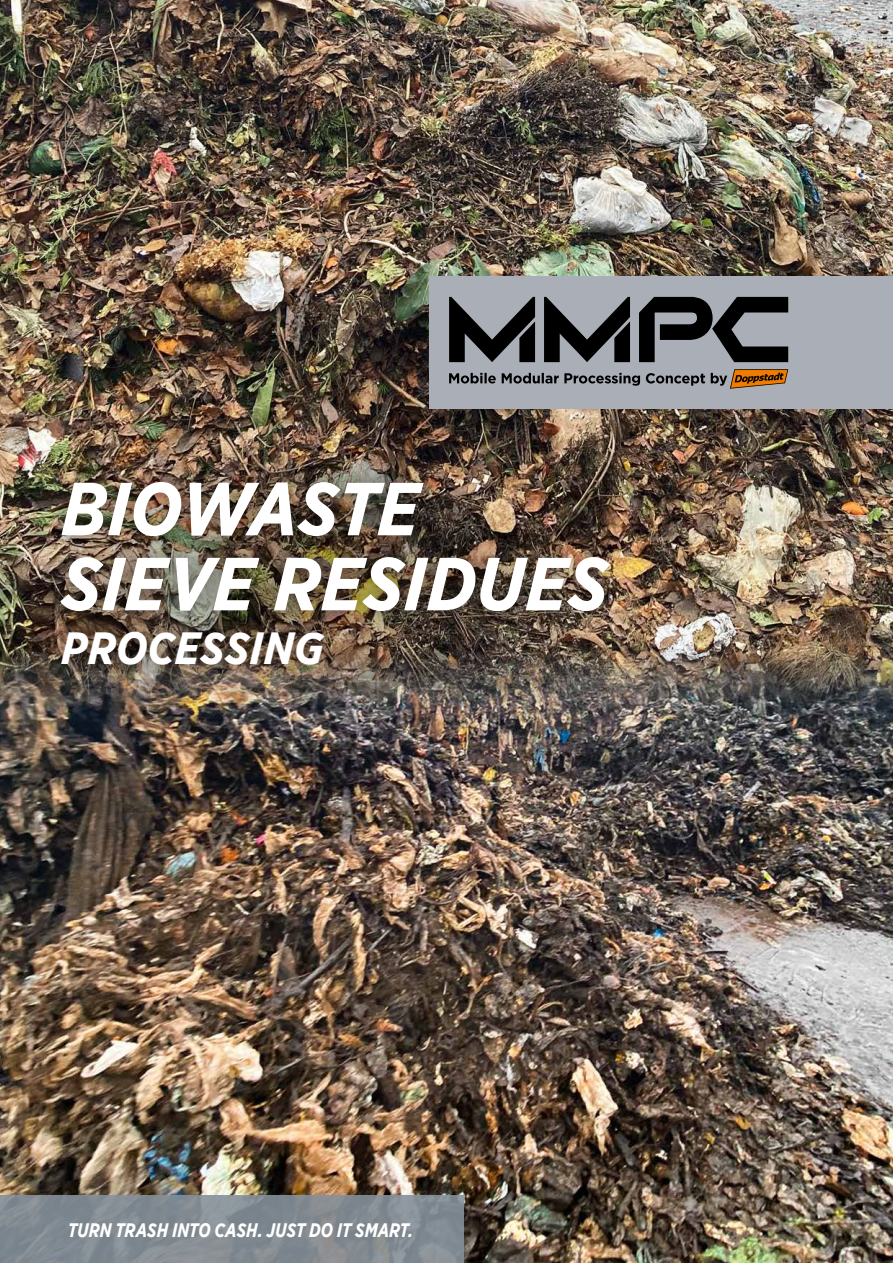
<style>
.page{position:relative;width:893px;height:1263px;background:#fff}
.page>*{position:absolute;margin:0;border:0;box-sizing:border-box;transform-origin:0 0}
.t1{font:italic 700 75px/75px "Gotham Narrow";color:#fff}
.t2{font:italic 700 45px "Gotham Narrow";letter-spacing:.005em;color:#fff}
.t3{font:italic 700 19.5px "Gotham Narrow";letter-spacing:-.005em;color:#fff;scale:.9 1}
</style>
<div class="page">
<img style="left:0;top:0;width:893px;height:587px">
<img style="left:4px;top:447px;width:546px;height:255px;border-radius:50%">
<img style="left:0;top:587px;width:893px;height:676px">
<div style="left:429px;top:276px;width:464px;height:133px;background:#a9aeb7"></div>
<svg style="left:449px;top:297px;width:86px;height:65px"></svg>
<svg style="left:544px;top:297px;width:86px;height:65px"></svg>
<svg style="left:639px;top:297px;width:149px;height:65px"></svg>
<svg style="left:449px;top:369px;width:339px;height:20px"></svg>
<svg style="left:0;top:1195px;width:463px;height:68px;background:#828b92"></svg>
<div style="left:46px;top:467px;width:578px;height:213px;background:#000;opacity:.45"></div>
<h1 class="t1" style="left:61px;top:471px;width:549px">BIOWASTE<br>SIEVE RESIDUES</h1>
<h2 class="t2" style="left:61px;top:619px;width:264px">PROCESSING</h2>
<p class="t3" style="left:68px;top:1217px;width:385px">TURN TRASH INTO CASH. JUST DO IT SMART.</p>
</div>
